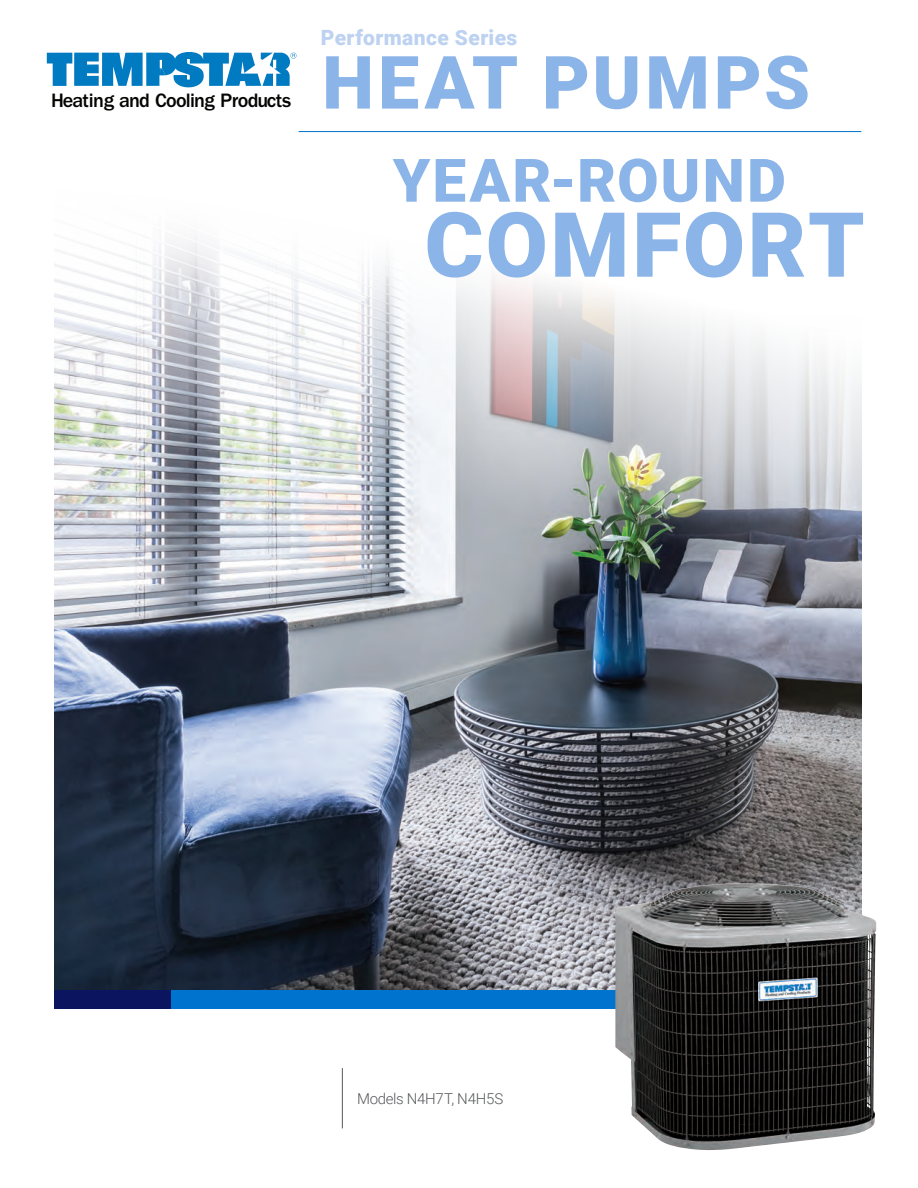
<style>
.page{position:relative;width:918px;height:1188px;background:#fff}
.page>*{position:absolute;margin:0;border:0;box-sizing:border-box;transform-origin:0 0}
.H-Main_Header{font:900 90px "Roboto";letter-spacing:.025em;color:#8bb5e8}
.H-Main_Header-2{font:900 73.5px "Roboto";letter-spacing:.055em;color:#8bb5e8}
.H-Main_Header-3{font:900 60px "Roboto";letter-spacing:.035em;color:#8bb5e8}
.H-Main_Header-4{font:900 21px "Roboto";letter-spacing:.02em;color:#bdd2f1}
.t1{font:500 20.1px "ITC Franklin Gothic Std";letter-spacing:-.04em;color:#040503}
.H-Model_title{font:300 15px "Roboto";letter-spacing:-.02em;color:#57585a}
</style>
<div class="page">
<img style="left:54px;top:236px;width:807px;height:754px">
<hr style="left:299px;top:131px;width:562px;height:1px;background:#0073ce">
<hr style="left:342px;top:1068px;width:1px;height:60px;background:#57585a">
<svg style="left:47px;top:52px;width:249px;height:36px"></svg>
<div style="left:171px;top:990px;width:444px;height:19px;background:#0073ce"></div>
<div style="left:54px;top:990px;width:117px;height:19px;background:#0b145e"></div>
<img style="left:615px;top:883px;width:261px;height:267px">
<p class="t1" style="left:51px;top:89px;width:241px">Heating and Cooling Products</p>
<p class="H-Main_Header-4" style="left:321px;top:23px;width:198px">Performance Series</p>
<p class="H-Main_Header-2" style="left:322px;top:31px;width:489px">HEAT PUMPS</p>
<p class="H-Main_Header-3" style="left:393px;top:138px;width:395px">YEAR-ROUND</p>
<p class="H-Main_Header" style="left:425px;top:182px;width:442px">COMFORT</p>
<p class="H-Model_title" style="left:357px;top:1088px;width:148px">Models N4H7T, N4H5S</p>
</div>
